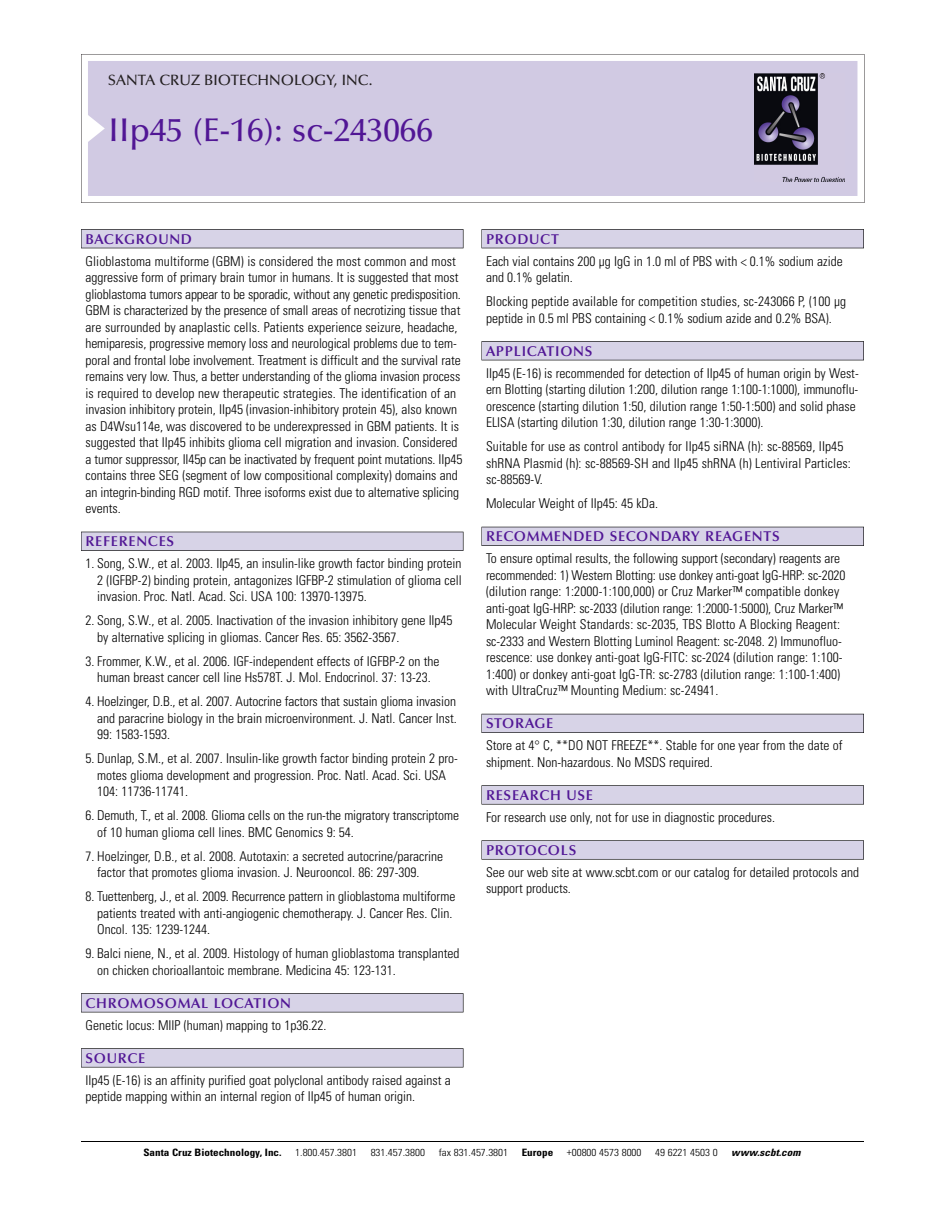
<style>
.page{position:relative;width:945px;height:1215px;background:#fff}
.page>*{position:absolute;margin:0;border:0;box-sizing:border-box;transform-origin:0 0}
.t1{font:500 33px "Optima";color:#511695}
.t2{font:500 15px "Optima";color:#231f20}
.t3{font:600 14.25px "Optima";letter-spacing:.05em;color:#511695}
.t4{font:300 condensed 13.5px/16.5px "Univers";color:#000}
.t5{font:300 condensed 10.2px "Univers";color:#000;scale:1.1 1}
.t6{font:700 condensed 10.2px "Univers";color:#000;scale:1.1 1}
.t7{font:italic 700 condensed 10.2px "Univers";letter-spacing:.005em;color:#000;scale:1.1 1}
</style>
<div class="page">
<svg style="left:81px;top:54px;width:783px;height:149px"></svg>
<div style="left:88px;top:61px;width:769px;height:135px;background:#d1cae3"></div>
<img style="left:755px;top:74px;width:90px;height:108px">
<div style="left:81px;top:229px;width:382px;height:19px;background:#525156"></div>
<div style="left:81px;top:230px;width:382px;height:18px;background:#d7d3e7"></div>
<div style="left:81px;top:532px;width:382px;height:19px;background:#515055"></div>
<div style="left:81px;top:532px;width:382px;height:18px;background:#d7d3e7"></div>
<div style="left:81px;top:993px;width:382px;height:19px;background:#545357"></div>
<div style="left:81px;top:994px;width:382px;height:18px;background:#d7d3e7"></div>
<div style="left:81px;top:1048px;width:382px;height:19px;background:#575759"></div>
<div style="left:81px;top:1049px;width:382px;height:18px;background:#d7d3e7"></div>
<div style="left:482px;top:229px;width:382px;height:19px;background:#525156"></div>
<div style="left:482px;top:230px;width:381px;height:18px;background:#d7d3e7"></div>
<div style="left:482px;top:341px;width:382px;height:19px;background:#525155"></div>
<div style="left:482px;top:342px;width:381px;height:18px;background:#d7d3e7"></div>
<div style="left:482px;top:527px;width:382px;height:19px;background:#525158"></div>
<div style="left:482px;top:527px;width:381px;height:18px;background:#d7d3e7"></div>
<div style="left:482px;top:714px;width:382px;height:19px;background:#54535a"></div>
<div style="left:482px;top:714px;width:381px;height:18px;background:#d7d3e7"></div>
<svg style="left:482px;top:785px;width:382px;height:20px"></svg>
<div style="left:482px;top:786px;width:381px;height:18px;background:#d7d3e7"></div>
<div style="left:482px;top:840px;width:382px;height:20px;background:#626263"></div>
<div style="left:482px;top:841px;width:381px;height:18px;background:#d7d3e7"></div>
<hr style="left:81px;top:1141px;width:783px;height:1px;background:#000">
<p class="t2" style="left:108px;top:74px;width:266px">SANTA CRUZ BIOTECHNOLOGY, INC.</p>
<h1 class="t1" style="left:108px;top:117px;width:326px">IIp45 (E-16): sc-243066</h1>
<p class="t3" style="left:86px;top:233px;width:108px">BACKGROUND</p>
<p class="t4" style="left:86px;top:254px;width:379px">Glioblastoma multiforme (GBM) is considered the most common and most aggressive form of primary brain tumor in humans. It is suggested that most glioblastoma tumors appear to be sporadic, without any genetic predisposition.<br>GBM is characterized by the presence of small areas of necrotizing tissue that are surrounded by anaplastic cells. Patients experience seizure, headache, hemiparesis, progressive memory loss and neurological problems due to tem&shy;poral and frontal lobe involvement. Treatment is difficult and the survival rate remains very low. Thus, a better understanding of the glioma invasion process is required to develop new therapeutic strategies. The identification of an invasion inhibitory protein, IIp45 (invasion-inhibitory protein 45), also known as D4Wsu114e, was discovered to be underexpressed in GBM patients. It is suggested that IIp45 inhibits glioma cell migration and invasion. Considered a tumor suppressor, II45p can be inactivated by frequent point mutations. IIp45 contains three SEG (segment of low compositional complexity) domains and an integrin-binding RGD motif. Three isoforms exist due to alternative splicing events.</p>
<p class="t3" style="left:86px;top:536px;width:90px">REFERENCES</p>
<p class="t4" style="left:97px;top:556px;width:366px;text-align:justify;text-indent:-12px">1. Song, S.W., et al. 2003. IIp45, an insulin-like growth factor binding protein 2 (IGFBP-2) binding protein, antagonizes IGFBP-2 stimulation of glioma cell invasion. Proc. Natl. Acad. Sci. USA 100: 13970-13975.</p>
<p class="t4" style="left:97px;top:613px;width:357px;text-indent:-12px">2. Song, S.W., et al. 2005. Inactivation of the invasion inhibitory gene IIp45 by alternative splicing in gliomas. Cancer Res. 65: 3562-3567.</p>
<p class="t4" style="left:86px;top:654px;width:355px;text-align:center">3. Frommer, K.W., et al. 2006. IGF-independent effects of IGFBP-2 on the human breast cancer cell line Hs578T. J. Mol. Endocrinol. 37: 13-23.</p>
<p class="t4" style="left:97px;top:694px;width:361px;text-align:justify;text-indent:-12px">4. Hoelzinger, D.B., et al. 2007. Autocrine factors that sustain glioma invasion and paracrine biology in the brain microenvironment. J. Natl. Cancer Inst.<br>99: 1583-1593.</p>
<p class="t4" style="left:97px;top:751px;width:362px;text-indent:-12px">5. Dunlap, S.M., et al. 2007. Insulin-like growth factor binding protein 2 pro&shy;motes glioma development and progression. Proc. Natl. Acad. Sci. USA<br>104: 11736-11741.</p>
<p class="t4" style="left:97px;top:808px;width:364px;text-indent:-12px">6. Demuth, T., et al. 2008. Glioma cells on the run-the migratory transcriptome of 10 human glioma cell lines. BMC Genomics 9: 54.</p>
<p class="t4" style="left:97px;top:849px;width:348px;text-indent:-12px">7. Hoelzinger, D.B., et al. 2008. Autotaxin: a secreted autocrine/paracrine factor that promotes glioma invasion. J. Neurooncol. 86: 297-309.</p>
<p class="t4" style="left:97px;top:889px;width:360px;text-indent:-12px">8. Tuettenberg, J., et al. 2009. Recurrence pattern in glioblastoma multiforme patients treated with anti-angiogenic chemotherapy. J. Cancer Res. Clin.<br>Oncol. 135: 1239-1244.</p>
<p class="t4" style="left:97px;top:946px;width:364px;text-indent:-12px">9. Balci niene, N., et al. 2009. Histology of human glioblastoma transplanted on chicken chorioallantoic membrane. Medicina 45: 123-131.</p>
<p class="t3" style="left:86px;top:997px;width:207px">CHROMOSOMAL LOCATION</p>
<p class="t4" style="left:86px;top:1018px;width:242px">Genetic locus: MIIP (human) mapping to 1p36.22.</p>
<p class="t3" style="left:86px;top:1052px;width:61px">SOURCE</p>
<p class="t4" style="left:86px;top:1073px;width:367px">IIp45 (E-16) is an affinity purified goat polyclonal antibody raised against a peptide mapping within an internal region of IIp45 of human origin.</p>
<p class="t3" style="left:486px;top:233px;width:74px">PRODUCT</p>
<p class="t4" style="left:486px;top:254px;width:358px">Each vial contains 200 µg IgG in 1.0 ml of PBS with &lt; 0.1% sodium azide and 0.1% gelatin.</p>
<p class="t4" style="left:486px;top:294px;width:362px">Blocking peptide available for competition studies, sc-243066 P, (100 µg peptide in 0.5 ml PBS containing &lt; 0.1% sodium azide and 0.2% BSA).</p>
<p class="t3" style="left:486px;top:345px;width:108px">APPLICATIONS</p>
<p class="t4" style="left:486px;top:366px;width:374px">IIp45 (E-16) is recommended for detection of IIp45 of human origin by West&shy;ern Blotting (starting dilution 1:200, dilution range 1:100-1:1000), immunoflu&shy;orescence (starting dilution 1:50, dilution range 1:50-1:500) and solid phase ELISA (starting dilution 1:30, dilution range 1:30-1:3000).</p>
<p class="t4" style="left:486px;top:439px;width:366px">Suitable for use as control antibody for IIp45 siRNA (h): sc-88569, IIp45 shRNA Plasmid (h): sc-88569-SH and IIp45 shRNA (h) Lentiviral Particles: sc-88569-V.</p>
<p class="t4" style="left:486px;top:496px;width:174px">Molecular Weight of IIp45: 45 kDa.</p>
<p class="t3" style="left:486px;top:531px;width:295px">RECOMMENDED SECONDARY REAGENTS</p>
<p class="t4" style="left:486px;top:551px;width:361px">To ensure optimal results, the following support (secondary) reagents are recommended: 1) Western Blotting: use donkey anti-goat IgG-HRP: sc-2020 (dilution range: 1:2000-1:100,000) or Cruz Marker™ compatible donkey anti-goat IgG-HRP: sc-2033 (dilution range: 1:2000-1:5000), Cruz Marker™ Molecular Weight Standards: sc-2035, TBS Blotto A Blocking Reagent: sc-2333 and Western Blotting Luminol Reagent: sc-2048. 2) Immunofluo&shy;rescence: use donkey anti-goat IgG-FITC: sc-2024 (dilution range: 1:100- 1:400) or donkey anti-goat IgG-TR: sc-2783 (dilution range: 1:100-1:400) with UltraCruz™ Mounting Medium: sc-24941.</p>
<p class="t3" style="left:486px;top:718px;width:69px">STORAGE</p>
<p class="t4" style="left:486px;top:738px;width:358px">Store at 4° C, **DO NOT FREEZE**. Stable for one year from the date of shipment. Non-hazardous. No MSDS required.</p>
<p class="t3" style="left:486px;top:789px;width:109px">RESEARCH USE</p>
<p class="t4" style="left:486px;top:810px;width:290px">For research use only, not for use in diagnostic procedures.</p>
<p class="t3" style="left:486px;top:844px;width:92px">PROTOCOLS</p>
<p class="t4" style="left:486px;top:865px;width:375px">See our web site at www.scbt.com or our catalog for detailed protocols and support products.</p>
<p class="t6" style="left:143px;top:1148px;width:127px">Santa Cruz Biotechnology, Inc.</p>
<p class="t5" style="left:295px;top:1148px;width:58px">1.800.457.3801</p>
<p class="t5" style="left:371px;top:1148px;width:51px">831.457.3800</p>
<p class="t5" style="left:439px;top:1148px;width:65px">fax 831.457.3801</p>
<p class="t6" style="left:522px;top:1148px;width:30px">Europe</p>
<p class="t5" style="left:567px;top:1148px;width:69px">+00800 4573 8000</p>
<p class="t5" style="left:655px;top:1148px;width:58px">49 6221 4503 0</p>
<p class="t7" style="left:731px;top:1148px;width:64px">www.scbt.com</p>
</div>
